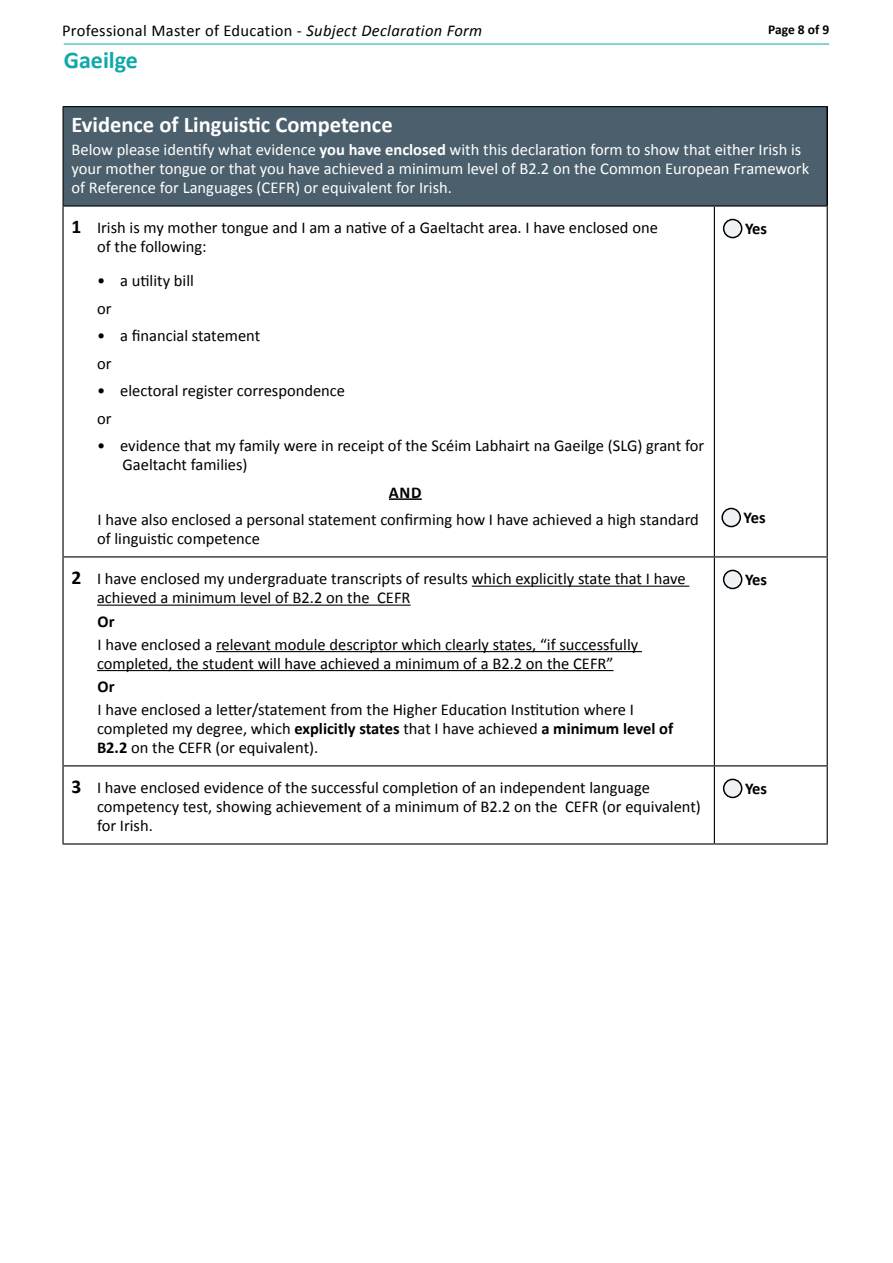
<style>
.page{position:relative;width:893px;height:1263px;background:#fff}
.page>*{position:absolute;margin:0;border:0;box-sizing:border-box;transform-origin:0 0}
.t1{font:700 24px "Calibri";color:#0ea9a7}
.din_table{font:700 22.5px "Calibri";color:#fff}
.Paragraph_Style_3{font:16.5px/18.9px "Calibri";color:#000}
.din_table-2{font:16.5px/19px "Calibri";color:#fff}
.Paragraph_Style_3-2{font:16.5px "Calibri";letter-spacing:.02em;color:#000}
.din_table-3{font:700 16.5px "Calibri";letter-spacing:-.04em;color:#000}
.Paragraph_Style_3-3{font:700 16.5px "Calibri";letter-spacing:.02em;color:#000}
.t2{font:700 13.5px "Calibri";letter-spacing:-.005em;color:#000}
.s1{font-style:italic}
.s2{font-weight:700}
.s3{font-weight:700;font-size:19.5px}
</style>
<div class="page">
<hr style="left:64px;top:44px;width:765px;height:1px;background:#0ea9a7">
<div style="left:63px;top:107px;width:764px;height:99px;background:#4b606c"></div>
<svg style="left:64px;top:207px;width:763px;height:636px"></svg>
<hr style="left:826px;top:107px;width:2px;height:98px;background:#000">
<hr style="left:62px;top:205px;width:652px;height:2px;background:#000">
<hr style="left:62px;top:207px;width:2px;height:349px;background:#000">
<hr style="left:714px;top:205px;width:114px;height:2px;background:#000">
<hr style="left:714px;top:207px;width:1px;height:349px;background:#000">
<hr style="left:827px;top:207px;width:1px;height:349px;background:#000">
<hr style="left:62px;top:556px;width:652px;height:1px;background:#000">
<hr style="left:62px;top:557px;width:2px;height:208px;background:#000">
<hr style="left:714px;top:556px;width:114px;height:1px;background:#000">
<hr style="left:714px;top:557px;width:1px;height:208px;background:#000">
<hr style="left:827px;top:557px;width:1px;height:208px;background:#000">
<hr style="left:62px;top:765px;width:652px;height:1px;background:#000">
<hr style="left:62px;top:766px;width:2px;height:77px;background:#000">
<hr style="left:714px;top:765px;width:114px;height:1px;background:#000">
<hr style="left:714px;top:766px;width:1px;height:77px;background:#000">
<hr style="left:827px;top:766px;width:1px;height:77px;background:#000">
<hr style="left:62px;top:843px;width:652px;height:1px;background:#000">
<hr style="left:714px;top:843px;width:114px;height:1px;background:#000">
<hr style="left:63px;top:106px;width:651px;height:1px;background:#000">
<hr style="left:63px;top:107px;width:1px;height:98px;background:#000">
<hr style="left:714px;top:106px;width:114px;height:1px;background:#000">
<hr style="left:389px;top:498px;width:33px;height:2px;background:#000">
<div style="left:724px;top:219px;width:18px;height:19px;background:#eef2f4;border-radius:50%"></div>
<div style="left:723px;top:219px;width:19px;height:19px;border:2px solid #000;border-radius:50%"></div>
<hr style="left:472px;top:586px;width:217px;height:1px;background:#000">
<hr style="left:97px;top:605px;width:314px;height:1px;background:#000">
<hr style="left:216px;top:651px;width:426px;height:1px;background:#000">
<hr style="left:97px;top:670px;width:516px;height:1px;background:#000">
<div style="left:724px;top:570px;width:18px;height:18px;background:#eef2f4;border-radius:50%"></div>
<div style="left:723px;top:570px;width:19px;height:19px;border:2px solid #000;border-radius:50%"></div>
<div style="left:724px;top:779px;width:18px;height:18px;background:#eef2f4;border-radius:50%"></div>
<div style="left:723px;top:779px;width:19px;height:19px;border:2px solid #000;border-radius:50%"></div>
<div style="left:722px;top:508px;width:18px;height:18px;background:#eef2f4;border-radius:50%"></div>
<div style="left:721px;top:508px;width:20px;height:19px;border:2px solid #000;border-radius:50%"></div>
<p class="Paragraph_Style_3-2" style="left:62px;top:20px;width:422px">Professional Master of Education - <span class="s1">Subject Declaration Form</span></p>
<p class="t2" style="left:768px;top:20px;width:63px">Page 8 of 9</p>
<h1 class="t1" style="left:64px;top:44px;width:76px">Gaeilge</h1>
<p class="din_table" style="left:72px;top:110px;width:323px">Evidence of Linguistic Competence</p>
<p class="din_table-2" style="left:72px;top:140px;width:739px">Below please identify what evidence <span class="s2">you have enclosed</span> with this declaration form to show that either Irish is your mother tongue or that you have achieved a minimum level of B2.2 on the Common European Framework of Reference for Languages (CEFR) or equivalent for Irish.</p>
<p class="Paragraph_Style_3" style="left:97px;top:218px;width:562px;text-indent:-26px"><span class="s3">1</span> Irish is my mother tongue and I am a native of a Gaeltacht area. I have enclosed one of the following:</p>
<p class="Paragraph_Style_3" style="left:97px;top:271px;width:98px">• a utility bill</p>
<p class="Paragraph_Style_3" style="left:97px;top:298px;width:16px">or</p>
<p class="Paragraph_Style_3" style="left:97px;top:326px;width:165px">• a financial statement</p>
<p class="Paragraph_Style_3" style="left:97px;top:353px;width:16px">or</p>
<p class="Paragraph_Style_3" style="left:97px;top:381px;width:250px">• electoral register correspondence</p>
<p class="Paragraph_Style_3" style="left:97px;top:408px;width:16px">or</p>
<p class="Paragraph_Style_3" style="left:123px;top:435px;width:583px;text-indent:-26px">• evidence that my family were in receipt of the Scéim Labhairt na Gaeilge (SLG) grant for<br>Gaeltacht families)</p>
<p class="Paragraph_Style_3-3" style="left:389px;top:482px;width:34px">AND</p>
<p class="Paragraph_Style_3" style="left:97px;top:509px;width:603px">I have also enclosed a personal statement confirming how I have achieved a high standard of linguistic competence</p>
<p class="din_table-3" style="left:745px;top:218px;width:24px">Yes</p>
<p class="din_table-3" style="left:744px;top:507px;width:24px">Yes</p>
<p class="Paragraph_Style_3" style="left:97px;top:569px;width:590px;text-indent:-26px"><span class="s3">2</span> I have enclosed my undergraduate transcripts of results which explicitly state that I have achieved a minimum level of B2.2 on the CEFR</p>
<p class="Paragraph_Style_3-3" style="left:98px;top:610px;width:19px">Or</p>
<p class="Paragraph_Style_3" style="left:97px;top:634px;width:543px">I have enclosed a relevant module descriptor which clearly states, “if successfully completed, the student will have achieved a minimum of a B2.2 on the CEFR”</p>
<p class="Paragraph_Style_3-3" style="left:98px;top:676px;width:19px">Or</p>
<p class="Paragraph_Style_3" style="left:97px;top:699px;width:578px">I have enclosed a letter/statement from the Higher Education Institution where I completed my degree, which <span class="s2">explicitly states</span> that I have achieved <span class="s2">a minimum level of<br>B2.2</span> on the CEFR (or equivalent).</p>
<p class="din_table-3" style="left:745px;top:569px;width:24px">Yes</p>
<p class="Paragraph_Style_3" style="left:97px;top:777px;width:605px;text-indent:-26px"><span class="s3">3</span> I have enclosed evidence of the successful completion of an independent language competency test, showing achievement of a minimum of B2.2 on the CEFR (or equivalent) for Irish.</p>
<p class="din_table-3" style="left:745px;top:778px;width:24px">Yes</p>
</div>
